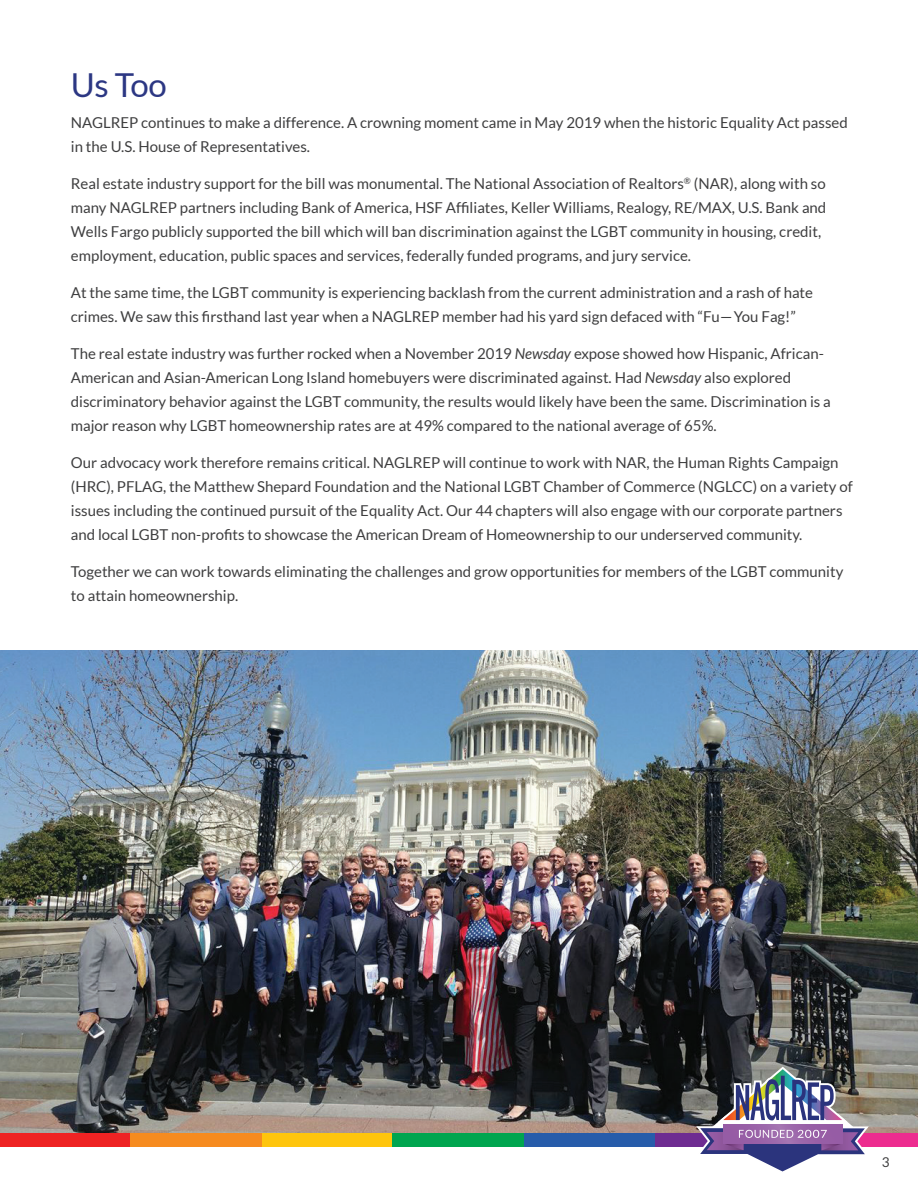
<style>
.page{position:relative;width:918px;height:1188px;background:#fff}
.page>*{position:absolute;margin:0;border:0;box-sizing:border-box;transform-origin:0 0}
.t1{font:33px "Lato";color:#2c3783}
.t2{font:15px/24px "Lato";color:#3e3e3f}
.t3{font:13.5px "Lato";color:#3e3e3f}
.s1{font-style:italic}
</style>
<div class="page">
<img style="left:0;top:650px;width:918px;height:483px">
<div style="left:524px;top:1133px;width:131px;height:14px;background:#275caa"></div>
<div style="left:655px;top:1133px;width:131px;height:14px;background:#6e2c91"></div>
<div style="left:786px;top:1133px;width:132px;height:14px;background:#ed2c8f"></div>
<div style="left:262px;top:1133px;width:131px;height:14px;background:#fec50d"></div>
<div style="left:393px;top:1133px;width:131px;height:14px;background:#00a54f"></div>
<div style="left:0;top:1133px;width:130px;height:14px;background:#ee2323"></div>
<div style="left:130px;top:1133px;width:132px;height:14px;background:#f68b1f"></div>
<img style="left:696px;top:1067px;width:173px;height:105px">
<p class="t1" style="left:71px;top:67px;width:97px">Us Too</p>
<p class="t2" style="left:71px;top:111px;width:778px">NAGLREP continues to make a difference. A crowning moment came in May 2019 when the historic Equality Act passed in the U.S. House of Representatives.</p>
<p class="t2" style="left:71px;top:172px;width:757px">Real estate industry support for the bill was monumental. The National Association of Realtors<sup>®</sup> (NAR), along with so many NAGLREP partners including Bank of America, HSF Affiliates, Keller Williams, Realogy, RE/MAX, U.S. Bank and Wells Fargo publicly supported the bill which will ban discrimination against the LGBT community in housing, credit, employment, education, public spaces and services, federally funded programs, and jury service.</p>
<p class="t2" style="left:71px;top:281px;width:744px">At the same time, the LGBT community is experiencing backlash from the current administration and a rash of hate crimes. We saw this firsthand last year when a NAGLREP member had his yard sign defaced with “Fu—You Fag!”</p>
<p class="t2" style="left:71px;top:341px;width:761px">The real estate industry was further rocked when a November 2019 <span class="s1">Newsday</span> expose showed how Hispanic, African-American and Asian-American Long Island homebuyers were discriminated against. Had <span class="s1">Newsday</span> also explored discriminatory behavior against the LGBT community, the results would likely have been the same. Discrimination is a major reason why LGBT homeownership rates are at 49% compared to the national average of 65%.</p>
<p class="t2" style="left:71px;top:450px;width:783px">Our advocacy work therefore remains critical. NAGLREP will continue to work with NAR, the Human Rights Campaign (HRC), PFLAG, the Matthew Shepard Foundation and the National LGBT Chamber of Commerce (NGLCC) on a variety of issues including the continued pursuit of the Equality Act. Our 44 chapters will also engage with our corporate partners and local LGBT non-profits to showcase the American Dream of Homeownership to our underserved community.</p>
<p class="t2" style="left:71px;top:559px;width:774px">Together we can work towards eliminating the challenges and grow opportunities for members of the LGBT community to attain homeownership.</p>
<p class="t3" style="left:882px;top:1155px;width:9px">3</p>
</div>
